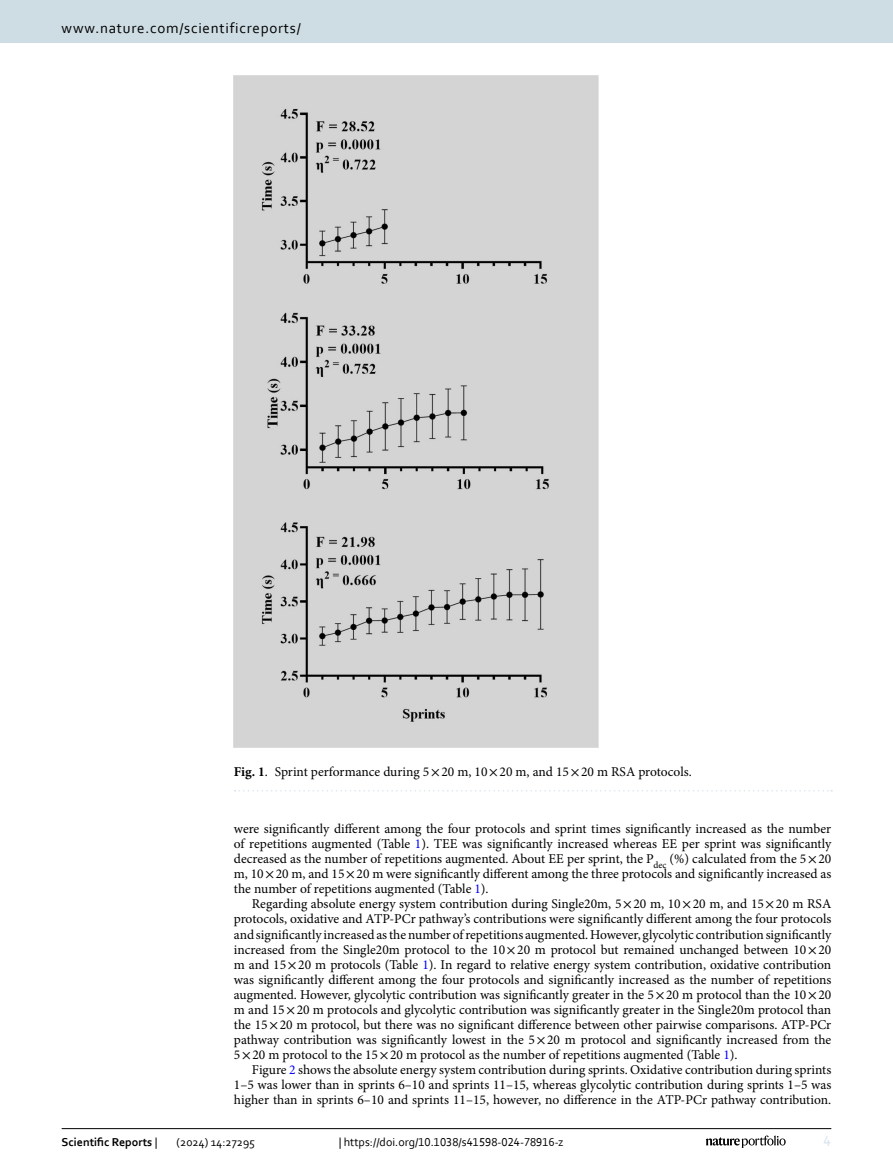
<style>
.page{position:relative;width:893px;height:1174px;background:#fff}
.page>*{position:absolute;margin:0;border:0;box-sizing:border-box;transform-origin:0 0}
.t1{font:15px "Corbel";letter-spacing:.05em;color:#000}
.t2{font:15px "Corbel";color:#d9e4eb}
.Body_Text_Indent{font:13.5px/15px "Minion Pro";color:#000;text-align:justify}
.Body_Text{font:13.5px/15px "Minion Pro";color:#000;text-align:justify}
.Figure_Caption{font:13.5px "Minion Pro";color:#000}
.t3{font:12px "Corbel";color:#000}
.t4{font:700 12px "Corbel";color:#000}
.s1{font-weight:700}
.s2{font-family:"STIX"}
.s3{color:#00f}
.s4{font-weight:400}
</style>
<div class="page">
<div style="left:234px;top:76px;width:365px;height:671px;background:#d4d4d4"></div>
<svg style="left:235px;top:790px;width:597px;height:1px"></svg>
<hr style="left:62px;top:1128px;width:769px;height:1px;background:#000">
<svg style="left:706px;top:1135px;width:80px;height:12px"></svg>
<div style="left:0;top:0;width:893px;height:43px;background:#cedde4"></div>
<p class="t1" style="left:62px;top:18px;width:241px">www.nature.com/scientificreports/</p>
<p class="Figure_Caption" style="left:234px;top:762px;width:459px"><span class="s1">Fig. 1</span>. Sprint performance during 5<span class="s2">×</span>20 m, 10<span class="s2">×</span>20 m, and 15<span class="s2">×</span>20 m RSA protocols.</p>
<p class="Body_Text" style="left:234px;top:821px;width:599px">were significantly different among the four protocols and sprint times significantly increased as the number of repetitions augmented (Table <span class="s3">1</span>). TEE was significantly increased whereas EE per sprint was significantly decreased as the number of repetitions augmented. About EE per sprint, the P<sub>dec</sub> (%) calculated from the 5<span class="s2">×</span>20 m, 10<span class="s2">×</span>20 m, and 15<span class="s2">×</span>20 m were significantly different among the three protocols and significantly increased as the number of repetitions augmented (Table <span class="s3">1</span>).</p>
<p class="Body_Text_Indent" style="left:234px;top:896px;width:599px;text-indent:18px">Regarding absolute energy system contribution during Single20m, 5<span class="s2">×</span>20 m, 10<span class="s2">×</span>20 m, and 15<span class="s2">×</span>20 m RSA protocols, oxidative and ATP-PCr pathway’s contributions were significantly different among the four protocols and significantly increased as the number of repetitions augmented. However, glycolytic contribution significantly increased from the Single20m protocol to the 10<span class="s2">×</span>20 m protocol but remained unchanged between 10<span class="s2">×</span>20 m and 15<span class="s2">×</span>20 m protocols (Table <span class="s3">1</span>). In regard to relative energy system contribution, oxidative contribution was significantly different among the four protocols and significantly increased as the number of repetitions augmented. However, glycolytic contribution was significantly greater in the 5<span class="s2">×</span>20 m protocol than the 10<span class="s2">×</span>20 m and 15<span class="s2">×</span>20 m protocols and glycolytic contribution was significantly greater in the Single20m protocol than the 15<span class="s2">×</span>20 m protocol, but there was no significant difference between other pairwise comparisons. ATP-PCr pathway contribution was significantly lowest in the 5<span class="s2">×</span>20 m protocol and significantly increased from the 5<span class="s2">×</span>20 m protocol to the 15<span class="s2">×</span>20 m protocol as the number of repetitions augmented (Table <span class="s3">1</span>).</p>
<p class="Body_Text_Indent" style="left:234px;top:1061px;width:599px;text-indent:18px">Figure <span class="s3">2</span> shows the absolute energy system contribution during sprints. Oxidative contribution during sprints 1–5 was lower than in sprints 6–10 and sprints 11–15, whereas glycolytic contribution during sprints 1–5 was higher than in sprints 6–10 and sprints 11–15, however, no difference in the ATP-PCr pathway contribution.</p>
<p class="t4" style="left:62px;top:1134px;width:97px">Scientific Reports <span class="s4">|</span></p>
<p class="t3" style="left:177px;top:1134px;width:80px">(2024) 14:27295</p>
<p class="t3" style="left:339px;top:1134px;width:226px">| https://doi.org/10.1038/s41598-024-78916-z</p>
<p class="t2" style="left:824px;top:1132px;width:9px">4</p>
</div>
